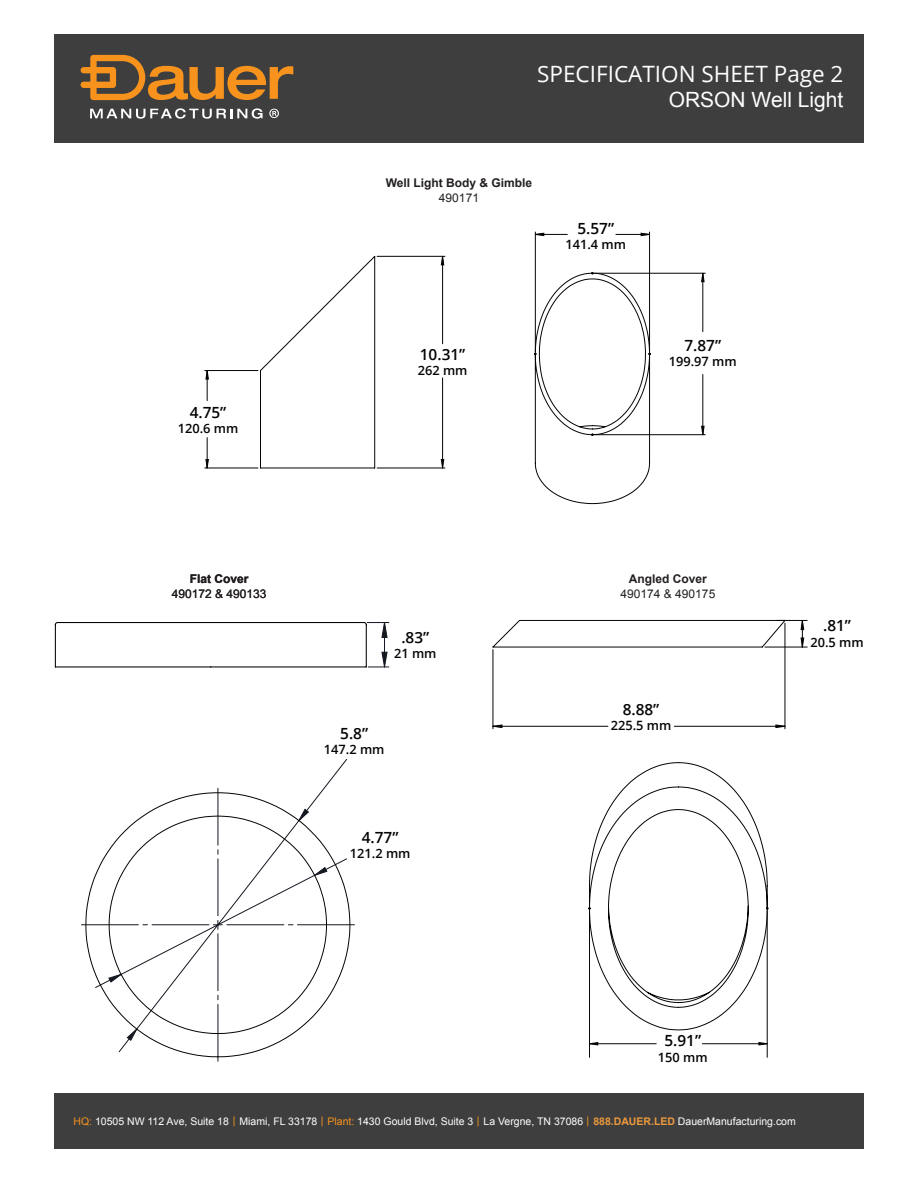
<style>
.page{position:relative;width:918px;height:1188px;background:#fff}
.page>*{position:absolute;margin:0;border:0;box-sizing:border-box;transform-origin:0 0}
.t1{font:22.5px "Open Sans";color:#fff}
.t2{font:21px "Arial";color:#fff}
.t3{font:600 15.45px "Open Sans";color:#040503}
.t4{font:600 12.75px "Open Sans";color:#040503}
.t5{font:700 12px "Arial";color:#231f20}
.t6{font:12px "Arial";color:#231f20}
.t7{font:10.5px "Arial";color:#fff}
.s1{color:#f7931d}
.s2{font-weight:700;color:#ec993c}
</style>
<div class="page">
<div style="left:54px;top:1094px;width:810px;height:55px;background:#3e3e3f"></div>
<div style="left:54px;top:34px;width:810px;height:108px;background:#3e3e3f"></div>
<svg style="left:90px;top:108px;width:173px;height:11px"></svg>
<svg style="left:269px;top:109px;width:10px;height:9px"></svg>
<svg style="left:81px;top:55px;width:212px;height:45px"></svg>
<hr style="left:377px;top:468px;width:68px;height:1px;background:#040503">
<hr style="left:377px;top:256px;width:68px;height:1px;background:#040503">
<hr style="left:205px;top:370px;width:53px;height:1px;background:#040503">
<hr style="left:205px;top:468px;width:53px;height:1px;background:#040503">
<svg style="left:441px;top:256px;width:3px;height:212px"></svg>
<svg style="left:205px;top:371px;width:4px;height:97px"></svg>
<svg style="left:260px;top:256px;width:115px;height:213px"></svg>
<hr style="left:649px;top:232px;width:1px;height:120px;background:#040503">
<hr style="left:535px;top:232px;width:1px;height:120px;background:#040503">
<hr style="left:595px;top:434px;width:110px;height:1px;background:#040503">
<hr style="left:595px;top:273px;width:110px;height:1px;background:#040503">
<svg style="left:535px;top:233px;width:115px;height:3px"></svg>
<svg style="left:701px;top:273px;width:4px;height:162px"></svg>
<svg style="left:534px;top:272px;width:117px;height:232px"></svg>
<hr style="left:785px;top:623px;width:1px;height:106px;background:#040503">
<hr style="left:493px;top:650px;width:1px;height:79px;background:#040503">
<hr style="left:765px;top:647px;width:42px;height:1px;background:#040503">
<hr style="left:776px;top:620px;width:31px;height:1px;background:#040503">
<svg style="left:492px;top:724px;width:293px;height:4px"></svg>
<svg style="left:801px;top:621px;width:3px;height:27px"></svg>
<svg style="left:492px;top:620px;width:294px;height:28px"></svg>
<hr style="left:589px;top:911px;width:1px;height:146px;background:#040503">
<hr style="left:767px;top:911px;width:1px;height:146px;background:#040503">
<svg style="left:589px;top:762px;width:179px;height:269px"></svg>
<svg style="left:590px;top:1042px;width:178px;height:3px"></svg>
<svg style="left:54px;top:622px;width:335px;height:46px"></svg>
<svg style="left:85px;top:792px;width:266px;height:266px"></svg>
<h1 class="t1" style="left:537px;top:59px;width:308px">SPECIFICATION SHEET Page 2</h1>
<h2 class="t2" style="left:669px;top:86px;width:176px">ORSON Well Light</h2>
<h3 class="t3" style="left:190px;top:401px;width:38px">4.75”</h3>
<p class="t4" style="left:178px;top:420px;width:62px">120.6 mm</p>
<p class="t5" style="left:190px;top:571px;width:60px">Flat Cover</p>
<p class="t6" style="left:172px;top:586px;width:96px">490172 &amp; 490133</p>
<p class="t5" style="left:386px;top:175px;width:148px">Well Light Body &amp; Gimble</p>
<p class="t6" style="left:439px;top:190px;width:42px">490171</p>
<h3 class="t3" style="left:577px;top:218px;width:38px">5.57”</h3>
<p class="t4" style="left:565px;top:236px;width:62px">141.4 mm</p>
<h3 class="t3" style="left:420px;top:344px;width:47px">10.31”</h3>
<p class="t4" style="left:418px;top:362px;width:51px">262 mm</p>
<h3 class="t3" style="left:684px;top:335px;width:38px">7.87”</h3>
<p class="t4" style="left:669px;top:353px;width:69px">199.97 mm</p>
<h3 class="t3" style="left:401px;top:627px;width:29px">.83”</h3>
<p class="t4" style="left:394px;top:645px;width:44px">21 mm</p>
<h3 class="t3" style="left:340px;top:723px;width:29px">5.8”</h3>
<p class="t4" style="left:324px;top:741px;width:62px">147.2 mm</p>
<h3 class="t3" style="left:362px;top:826px;width:38px">4.77”</h3>
<p class="t4" style="left:350px;top:845px;width:62px">121.2 mm</p>
<p class="t5" style="left:629px;top:571px;width:80px">Angled Cover</p>
<p class="t6" style="left:621px;top:586px;width:96px">490174 &amp; 490175</p>
<h3 class="t3" style="left:623px;top:698px;width:38px">8.88”</h3>
<p class="t4" style="left:611px;top:717px;width:62px">225.5 mm</p>
<h3 class="t3" style="left:823px;top:615px;width:29px">.81”</h3>
<p class="t4" style="left:810px;top:633px;width:55px">20.5 mm</p>
<h3 class="t3" style="left:664px;top:1030px;width:38px">5.91”</h3>
<p class="t4" style="left:658px;top:1049px;width:51px">150 mm</p>
<p class="t7" style="left:73px;top:1115px;width:724px"><span class="s1">HQ:</span> 10505 NW 112 Ave, Suite 18 <span class="s1">|</span> Miami, FL 33178 <span class="s1">| Plant:</span> 1430 Gould Blvd, Suite 3 <span class="s1">|</span> La Vergne, TN 37086 <span class="s1">|</span> <span class="s2">888.DAUER.LED</span> DauerManufacturing.com</p>
</div>
